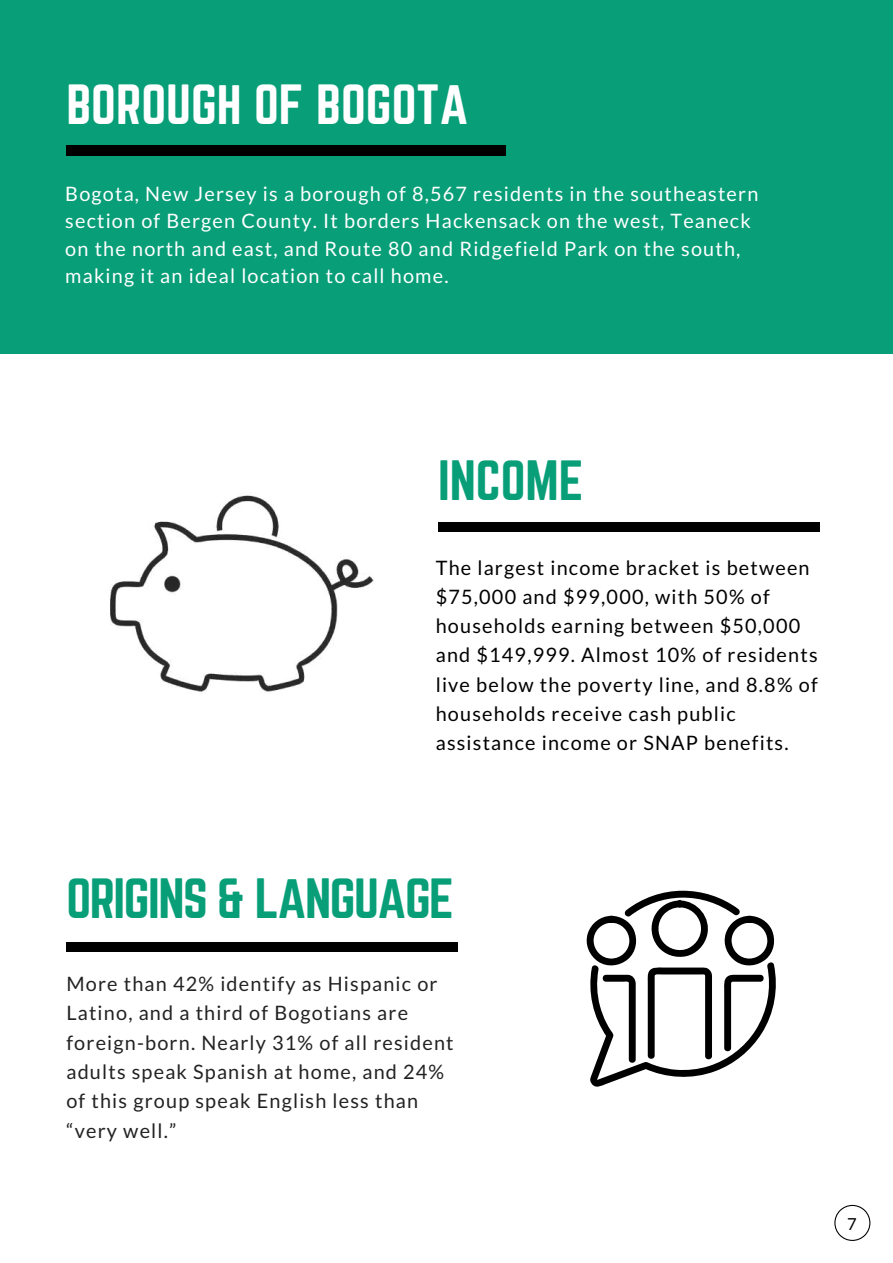
<style>
.page{position:relative;width:893px;height:1263px;background:#fff}
.page>*{position:absolute;margin:0;border:0;box-sizing:border-box;transform-origin:0 0}
.t1{font:49.65px "Norwester";letter-spacing:-.03em;color:#079e78}
.t2{font:49.65px "Norwester";color:#fff}
.t3{font:19.8px/29.2px "Lato";letter-spacing:.06em;color:#000}
.t4{font:19.8px/27px "Lato";letter-spacing:.06em;color:#fff}
.t5{font:19.8px/29.2px "Lato";letter-spacing:.06em;color:#222}
.t6{font:16.5px "Lato";color:#000}
</style>
<div class="page">
<div style="left:0;top:0;width:893px;height:354px;background:#079e78"></div>
<div style="left:66px;top:145px;width:440px;height:10px;background:#000"></div>
<div style="left:438px;top:522px;width:381px;height:9px;background:#000"></div>
<div style="left:67px;top:942px;width:391px;height:9px;background:#000"></div>
<img style="left:110px;top:495px;width:264px;height:197px">
<svg style="left:587px;top:891px;width:189px;height:196px"></svg>
<svg style="left:834px;top:1205px;width:36px;height:36px"></svg>
<h1 class="t2" style="left:66px;top:80px;width:403px">BOROUGH OF BOGOTA</h1>
<p class="t4" style="left:65px;top:180px;width:695px">Bogota, New Jersey is a borough of 8,567 residents in the southeastern section of Bergen County. It borders Hackensack on the west, Teaneck on the north and east, and Route 80 and Ridgefield Park on the south, making it an ideal location to call home.</p>
<h1 class="t1" style="left:438px;top:456px;width:147px">INCOME</h1>
<p class="t3" style="left:436px;top:552px;width:383px">The largest income bracket is between $75,000 and $99,000, with 50% of households earning between $50,000 and $149,999. Almost 10% of residents live below the poverty line, and 8.8% of households receive cash public assistance income or SNAP benefits.</p>
<h1 class="t1" style="left:66px;top:874px;width:389px">ORIGINS &amp; LANGUAGE</h1>
<p class="t5" style="left:66px;top:969px;width:389px">More than 42% identify as Hispanic or Latino, and a third of Bogotians are foreign-born. Nearly 31% of all resident adults speak Spanish at home, and 24% of this group speak English less than “very well.”</p>
<p class="t6" style="left:847px;top:1213px;width:11px">7</p>
</div>
